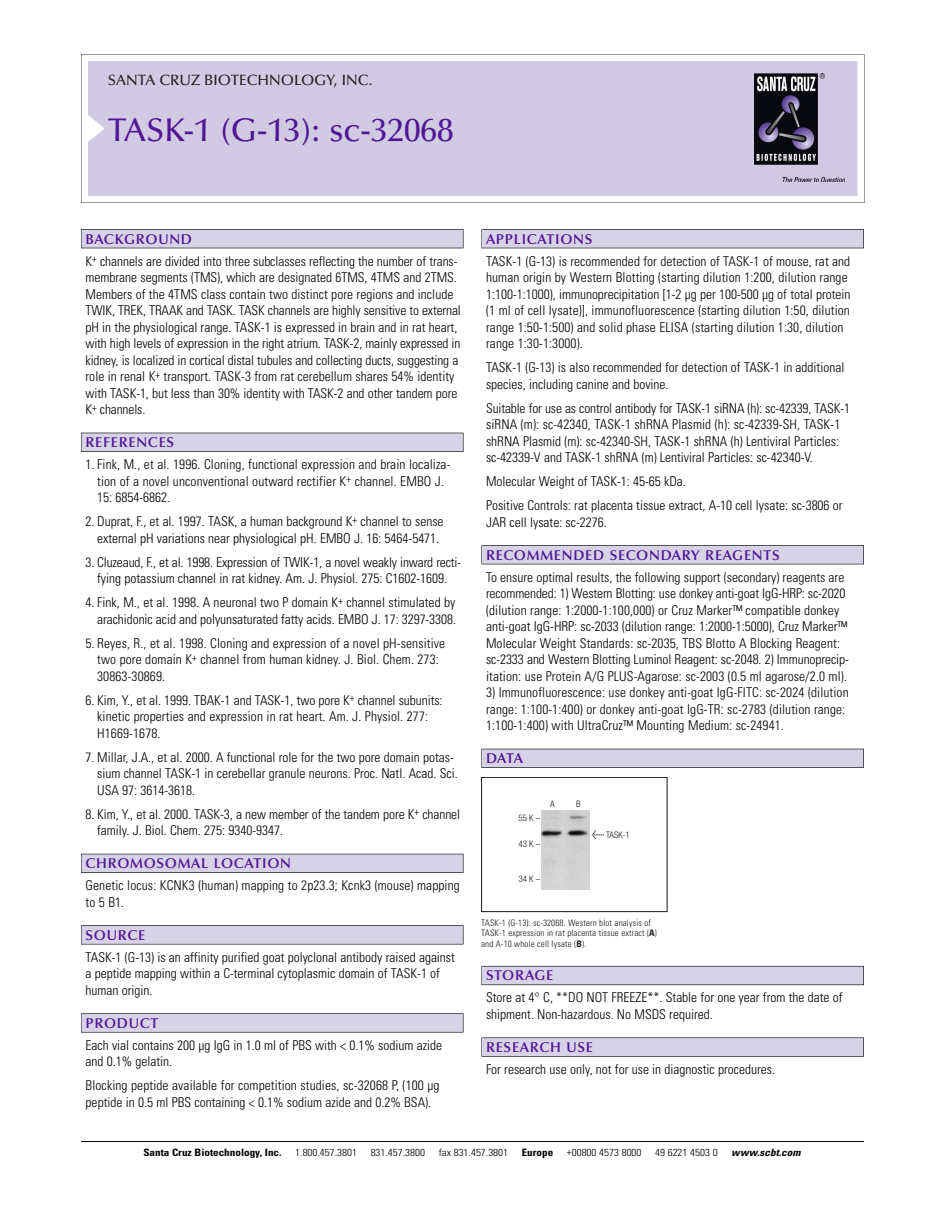
<style>
.page{position:relative;width:945px;height:1215px;background:#fff}
.page>*{position:absolute;margin:0;border:0;box-sizing:border-box;transform-origin:0 0}
.t1{font:500 33px "Optima";color:#511695}
.t2{font:500 15px "Optima";color:#231f20}
.t3{font:600 14.25px "Optima";letter-spacing:.05em;color:#511695}
.t4{font:300 condensed 13.5px/16.5px "Univers";color:#000}
.t5{font:300 condensed 10.2px "Univers";color:#000;scale:1.1 1}
.t6{font:700 condensed 10.2px "Univers";color:#000;scale:1.1 1}
.t7{font:italic 700 condensed 10.2px "Univers";letter-spacing:.005em;color:#000;scale:1.1 1}
.t8{font:9px/10.5px "Univers Condensed Light+GMRCNM";letter-spacing:.015em;color:#191919}
.t9{font:9px "Helvetica Neue Light Cond+MCVTOC";color:#191919}
.s1{font-family:"Meta Plus Book Roman+RSDKTQ";font-size:10.5px}
.s2{font-family:"Univers Condensed Bold+WJDYPE"}
</style>
<div class="page">
<svg style="left:81px;top:54px;width:783px;height:149px"></svg>
<div style="left:88px;top:61px;width:769px;height:135px;background:#d1cae3"></div>
<img style="left:755px;top:74px;width:90px;height:108px">
<div style="left:81px;top:229px;width:382px;height:19px;background:#525156"></div>
<div style="left:81px;top:230px;width:382px;height:18px;background:#d7d3e7"></div>
<div style="left:81px;top:433px;width:382px;height:19px;background:#515055"></div>
<div style="left:81px;top:433px;width:382px;height:18px;background:#d7d3e7"></div>
<div style="left:81px;top:854px;width:382px;height:19px;background:#525158"></div>
<div style="left:81px;top:854px;width:382px;height:18px;background:#d7d3e7"></div>
<div style="left:81px;top:925px;width:382px;height:19px;background:#575759"></div>
<div style="left:81px;top:926px;width:382px;height:18px;background:#d7d3e7"></div>
<svg style="left:81px;top:1013px;width:382px;height:20px"></svg>
<div style="left:81px;top:1014px;width:382px;height:18px;background:#d7d3e7"></div>
<div style="left:482px;top:229px;width:382px;height:19px;background:#525156"></div>
<div style="left:482px;top:230px;width:381px;height:18px;background:#d7d3e7"></div>
<div style="left:482px;top:545px;width:382px;height:19px;background:#525155"></div>
<div style="left:482px;top:546px;width:381px;height:18px;background:#d7d3e7"></div>
<div style="left:482px;top:749px;width:382px;height:19px;background:#525158"></div>
<div style="left:482px;top:749px;width:381px;height:18px;background:#d7d3e7"></div>
<div style="left:482px;top:966px;width:382px;height:19px;background:#66646d"></div>
<div style="left:482px;top:967px;width:381px;height:18px;background:#d7d3e7"></div>
<svg style="left:482px;top:1037px;width:382px;height:20px"></svg>
<div style="left:482px;top:1038px;width:381px;height:18px;background:#d7d3e7"></div>
<hr style="left:81px;top:1141px;width:783px;height:1px;background:#000">
<div style="left:481px;top:777px;width:187px;height:135px;border:1px solid #191919"></div>
<img style="left:541px;top:810px;width:49px;height:80px">
<p class="t2" style="left:108px;top:74px;width:266px">SANTA CRUZ BIOTECHNOLOGY, INC.</p>
<h1 class="t1" style="left:108px;top:117px;width:347px">TASK-1 (G-13): sc-32068</h1>
<p class="t3" style="left:86px;top:233px;width:108px">BACKGROUND</p>
<p class="t4" style="left:86px;top:254px;width:377px">K<sup>+</sup> channels are divided into three subclasses reflecting the number of trans&shy;membrane segments (TMS), which are designated 6TMS, 4TMS and 2TMS.<br>Members of the 4TMS class contain two distinct pore regions and include TWIK, TREK, TRAAK and TASK. TASK channels are highly sensitive to external pH in the physiological range. TASK-1 is expressed in brain and in rat heart, with high levels of expression in the right atrium. TASK-2, mainly expressed in kidney, is localized in cortical distal tubules and collecting ducts, suggesting a role in renal K<sup>+</sup> transport. TASK-3 from rat cerebellum shares 54% identity with TASK-1, but less than 30% identity with TASK-2 and other tandem pore K<sup>+</sup> channels.</p>
<p class="t3" style="left:86px;top:437px;width:90px">REFERENCES</p>
<p class="t4" style="left:97px;top:457px;width:355px;text-indent:-12px">1. Fink, M., et al. 1996. Cloning, functional expression and brain localiza&shy;tion of a novel unconventional outward rectifier K<sup>+</sup> channel. EMBO J.<br>15: 6854-6862.</p>
<p class="t4" style="left:86px;top:514px;width:360px;text-align:center">2. Duprat, F., et al. 1997. TASK, a human background K<sup>+</sup> channel to sense external pH variations near physiological pH. EMBO J. 16: 5464-5471.</p>
<p class="t4" style="left:86px;top:555px;width:377px;text-align:center">3. Cluzeaud, F., et al. 1998. Expression of TWIK-1, a novel weakly inward recti&shy;fying potassium channel in rat kidney. Am. J. Physiol. 275: C1602-1609.</p>
<p class="t4" style="left:86px;top:595px;width:372px;text-align:right">4. Fink, M., et al. 1998. A neuronal two P domain K<sup>+</sup> channel stimulated by arachidonic acid and polyunsaturated fatty acids. EMBO J. 17: 3297-3308.</p>
<p class="t4" style="left:97px;top:636px;width:350px;text-indent:-12px">5. Reyes, R., et al. 1998. Cloning and expression of a novel pH-sensitive two pore domain K<sup>+</sup> channel from human kidney. J. Biol. Chem. 273:<br>30863-30869.</p>
<p class="t4" style="left:97px;top:693px;width:347px;text-indent:-12px">6. Kim, Y., et al. 1999. TBAK-1 and TASK-1, two pore K<sup>+</sup> channel subunits: kinetic properties and expression in rat heart. Am. J. Physiol. 277:<br>H1669-1678.</p>
<p class="t4" style="left:97px;top:750px;width:362px;text-indent:-12px">7. Millar, J.A., et al. 2000. A functional role for the two pore domain potas&shy;sium channel TASK-1 in cerebellar granule neurons. Proc. Natl. Acad. Sci.<br>USA 97: 3614-3618.</p>
<p class="t4" style="left:97px;top:807px;width:365px;text-indent:-12px">8. Kim, Y., et al. 2000. TASK-3, a new member of the tandem pore K<sup>+</sup> channel family. J. Biol. Chem. 275: 9340-9347.</p>
<p class="t3" style="left:86px;top:858px;width:207px">CHROMOSOMAL LOCATION</p>
<p class="t4" style="left:86px;top:878px;width:376px">Genetic locus: KCNK3 (human) mapping to 2p23.3; Kcnk3 (mouse) mapping to 5 B1.</p>
<p class="t3" style="left:86px;top:929px;width:61px">SOURCE</p>
<p class="t4" style="left:86px;top:950px;width:371px">TASK-1 (G-13) is an affinity purified goat polyclonal antibody raised against a peptide mapping within a C-terminal cytoplasmic domain of TASK-1 of human origin.</p>
<p class="t3" style="left:86px;top:1017px;width:74px">PRODUCT</p>
<p class="t4" style="left:86px;top:1038px;width:358px">Each vial contains 200 µg IgG in 1.0 ml of PBS with &lt; 0.1% sodium azide and 0.1% gelatin.</p>
<p class="t4" style="left:86px;top:1078px;width:356px">Blocking peptide available for competition studies, sc-32068 P, (100 µg peptide in 0.5 ml PBS containing &lt; 0.1% sodium azide and 0.2% BSA).</p>
<p class="t3" style="left:486px;top:233px;width:108px">APPLICATIONS</p>
<p class="t4" style="left:486px;top:254px;width:366px">TASK-1 (G-13) is recommended for detection of TASK-1 of mouse, rat and human origin by Western Blotting (starting dilution 1:200, dilution range 1:100-1:1000), immunoprecipitation [1-2 µg per 100-500 µg of total protein (1 ml of cell lysate)], immunofluorescence (starting dilution 1:50, dilution range 1:50-1:500) and solid phase ELISA (starting dilution 1:30, dilution range 1:30-1:3000).</p>
<p class="t4" style="left:486px;top:360px;width:360px">TASK-1 (G-13) is also recommended for detection of TASK-1 in additional species, including canine and bovine.</p>
<p class="t4" style="left:486px;top:401px;width:365px">Suitable for use as control antibody for TASK-1 siRNA (h): sc-42339, TASK-1 siRNA (m): sc-42340, TASK-1 shRNA Plasmid (h): sc-42339-SH, TASK-1 shRNA Plasmid (m): sc-42340-SH, TASK-1 shRNA (h) Lentiviral Particles: sc-42339-V and TASK-1 shRNA (m) Lentiviral Particles: sc-42340-V.</p>
<p class="t4" style="left:486px;top:470px;width:358px;line-height:24px">Molecular Weight of TASK-1: 45-65 kDa.<br>Positive Controls: rat placenta tissue extract, A-10 cell lysate: sc-3806 or</p>
<p class="t4" style="left:486px;top:515px;width:122px">JAR cell lysate: sc-2276.</p>
<p class="t3" style="left:486px;top:549px;width:295px">RECOMMENDED SECONDARY REAGENTS</p>
<p class="t4" style="left:486px;top:570px;width:364px">To ensure optimal results, the following support (secondary) reagents are recommended: 1) Western Blotting: use donkey anti-goat IgG-HRP: sc-2020 (dilution range: 1:2000-1:100,000) or Cruz Marker™ compatible donkey anti-goat IgG-HRP: sc-2033 (dilution range: 1:2000-1:5000), Cruz Marker™ Molecular Weight Standards: sc-2035, TBS Blotto A Blocking Reagent: sc-2333 and Western Blotting Luminol Reagent: sc-2048. 2) Immunoprecip&shy;itation: use Protein A/G PLUS-Agarose: sc-2003 (0.5 ml agarose/2.0 ml).</p>
<p class="t4" style="left:486px;top:685px;width:364px">3) Immunofluorescence: use donkey anti-goat IgG-FITC: sc-2024 (dilution range: 1:100-1:400) or donkey anti-goat IgG-TR: sc-2783 (dilution range:<br>1:100-1:400) with UltraCruz™ Mounting Medium: sc-24941.</p>
<p class="t3" style="left:486px;top:753px;width:39px">DATA</p>
<p class="t9" style="left:518px;top:814px;width:23px">55K–</p>
<p class="t9" style="left:518px;top:841px;width:23px">43K–</p>
<p class="t9" style="left:518px;top:876px;width:23px">34K–</p>
<p class="t9" style="left:550px;top:800px;width:6px">A</p>
<p class="t9" style="left:576px;top:800px;width:6px">B</p>
<p class="t9" style="left:592px;top:831px;width:40px"><span class="s1">&lt;</span> TASK-1</p>
<p class="t8" style="left:481px;top:918px;width:177px">TASK-1 (G-13): sc-32068. Western blot analysis of<br>TASK-1 expression in rat placenta tissue extract (<span class="s2">A</span>) and A-10 whole cell lysate (<span class="s2">B</span>).</p>
<p class="t3" style="left:486px;top:970px;width:69px">STORAGE</p>
<p class="t4" style="left:486px;top:991px;width:358px">Store at 4° C, **DO NOT FREEZE**. Stable for one year from the date of shipment. Non-hazardous. No MSDS required.</p>
<p class="t3" style="left:486px;top:1041px;width:109px">RESEARCH USE</p>
<p class="t4" style="left:486px;top:1062px;width:290px">For research use only, not for use in diagnostic procedures.</p>
<p class="t6" style="left:143px;top:1148px;width:127px">Santa Cruz Biotechnology, Inc.</p>
<p class="t5" style="left:295px;top:1148px;width:58px">1.800.457.3801</p>
<p class="t5" style="left:371px;top:1148px;width:51px">831.457.3800</p>
<p class="t5" style="left:439px;top:1148px;width:65px">fax 831.457.3801</p>
<p class="t6" style="left:522px;top:1148px;width:30px">Europe</p>
<p class="t5" style="left:567px;top:1148px;width:69px">+00800 4573 8000</p>
<p class="t5" style="left:655px;top:1148px;width:58px">49 6221 4503 0</p>
<p class="t7" style="left:731px;top:1148px;width:64px">www.scbt.com</p>
</div>
